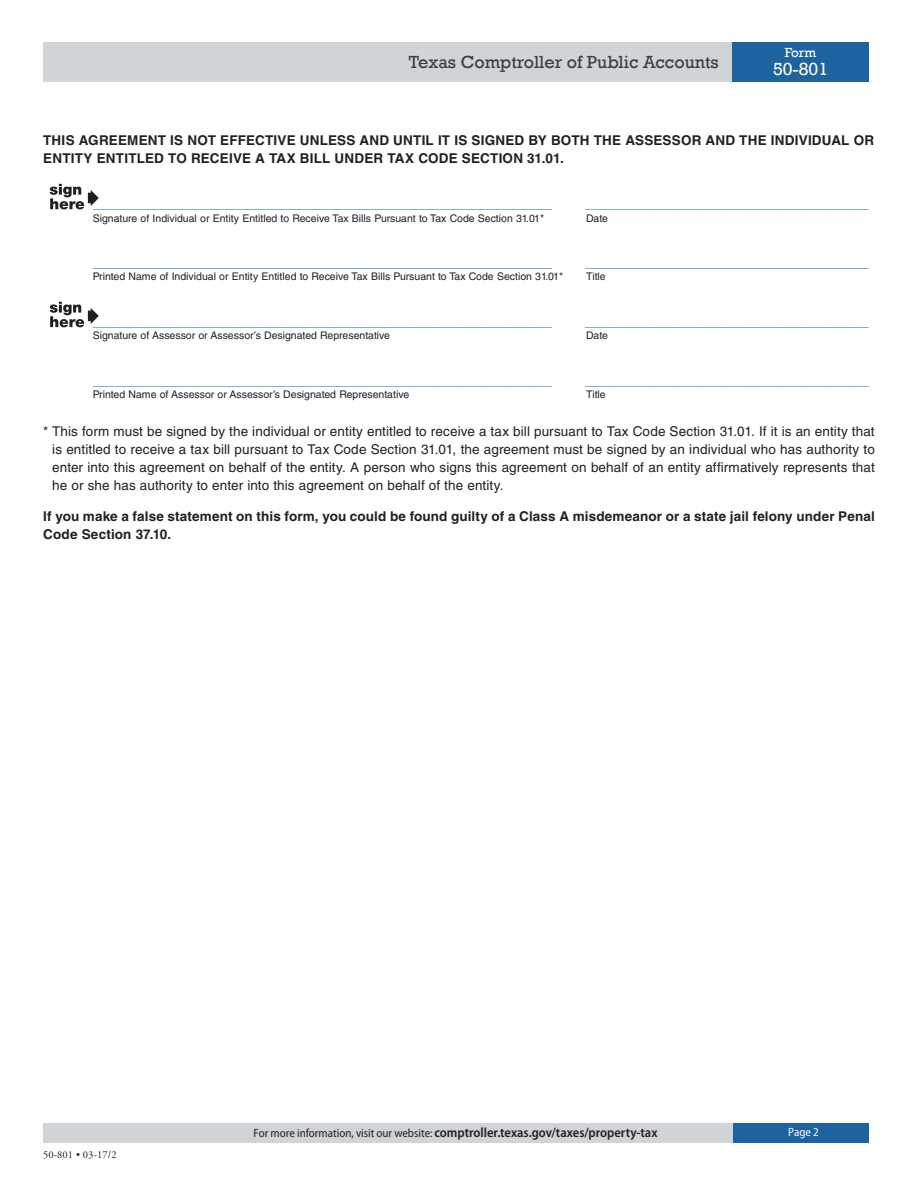
<style>
.page{position:relative;width:918px;height:1188px;background:#fff}
.page>*{position:absolute;margin:0;border:0;box-sizing:border-box;transform-origin:0 0}
.t1{font:18px "Rockwell";color:#3e3e3f}
.t2{font:18px "Rockwell";color:#fff}
.t3{font:15px "Helvetica LT Std";color:#5b94c6}
.t4{font:13.5px/18px "Helvetica LT Std";letter-spacing:.01em;color:#231f20;text-align:justify}
.t5{font:700 13.5px/18px "Helvetica LT Std";letter-spacing:.01em;color:#231f20}
.t6{font:600 semi-condensed 13.5px "Myriad Pro";color:#231f20}
.t7{font:13.5px "Rockwell";color:#fff}
.t8{font:semi-condensed 12px "Myriad Pro";color:#231f20}
.t9{font:semi-condensed 12px "Myriad Pro";color:#fff}
.t10{font:10.5px "Helvetica LT Std";color:#231f20}
.t11{font:10.5px "Adobe Garamond Pro";letter-spacing:.01em;color:#231f20}
</style>
<div class="page">
<div style="left:43px;top:42px;width:689px;height:39px;background:#d0d4d7"></div>
<div style="left:732px;top:42px;width:137px;height:39px;background:#1c63a0"></div>
<div style="left:732px;top:1123px;width:137px;height:19px;background:#1c63a0"></div>
<hr style="left:88px;top:193px;width:4px;height:10px;background:#231f20">
<svg style="left:91px;top:190px;width:8px;height:16px"></svg>
<svg style="left:50px;top:184px;width:34px;height:25px"></svg>
<hr style="left:88px;top:311px;width:4px;height:10px;background:#231f20">
<svg style="left:91px;top:308px;width:8px;height:16px"></svg>
<svg style="left:50px;top:302px;width:34px;height:25px"></svg>
<div style="left:43px;top:1123px;width:689px;height:19px;background:#d0d4d7"></div>
<h1 class="t1" style="left:409px;top:51px;width:311px">Texas Comptroller of Public Accounts</h1>
<p class="t7" style="left:785px;top:45px;width:33px">Form</p>
<h1 class="t2" style="left:773px;top:59px;width:57px">50-801</h1>
<p class="t5" style="left:43px;top:131px;width:832px">THIS AGREEMENT IS NOT EFFECTIVE UNLESS AND UNTIL IT IS SIGNED BY BOTH THE ASSESSOR AND THE INDIVIDUAL OR<br>ENTITY ENTITLED TO RECEIVE A TAX BILL UNDER TAX CODE SECTION 31.01.</p>
<p class="t3" style="left:93px;top:194px;width:460px">_______________________________________________________</p>
<p class="t3" style="left:585px;top:194px;width:285px">__________________________________</p>
<p class="t10" style="left:93px;top:212px;width:453px">Signature of Individual or Entity Entitled to Receive Tax Bills Pursuant to Tax Code Section 31.01*</p>
<p class="t10" style="left:586px;top:212px;width:23px">Date</p>
<p class="t3" style="left:93px;top:253px;width:460px">_______________________________________________________</p>
<p class="t3" style="left:585px;top:253px;width:285px">__________________________________</p>
<p class="t10" style="left:93px;top:271px;width:472px">Printed Name of Individual or Entity Entitled to Receive Tax Bills Pursuant to Tax Code Section 31.01*</p>
<p class="t10" style="left:586px;top:271px;width:21px">Title</p>
<p class="t3" style="left:93px;top:312px;width:460px">_______________________________________________________</p>
<p class="t3" style="left:585px;top:312px;width:285px">__________________________________</p>
<p class="t10" style="left:93px;top:329px;width:299px">Signature of Assessor or Assessor’s Designated Representative</p>
<p class="t10" style="left:586px;top:329px;width:23px">Date</p>
<p class="t3" style="left:93px;top:371px;width:460px">_______________________________________________________</p>
<p class="t3" style="left:585px;top:371px;width:285px">__________________________________</p>
<p class="t10" style="left:93px;top:388px;width:318px">Printed Name of Assessor or Assessor’s Designated Representative</p>
<p class="t10" style="left:586px;top:388px;width:21px">Title</p>
<p class="t4" style="left:52px;top:422px;width:824px;text-indent:-9px">* This form must be signed by the individual or entity entitled to receive a tax bill pursuant to Tax Code Section 31.01. If it is an entity that is entitled to receive a tax bill pursuant to Tax Code Section 31.01, the agreement must be signed by an individual who has authority to enter into this agreement on behalf of the entity. A person who signs this agreement on behalf of an entity affirmatively represents that he or she has authority to enter into this agreement on behalf of the entity.</p>
<p class="t5" style="left:43px;top:507px;width:833px">If you make a false statement on this form, you could be found guilty of a Class A misdemeanor or a state jail felony under Penal<br>Code Section 37.10.</p>
<p class="t11" style="left:43px;top:1149px;width:75px">50-801 • 03-17/2</p>
<p class="t8" style="left:254px;top:1126px;width:180px">For more information, visit our website:</p>
<p class="t6" style="left:435px;top:1125px;width:224px">comptroller.texas.gov/taxes/property-tax</p>
<p class="t9" style="left:788px;top:1126px;width:32px">Page 2</p>
</div>
